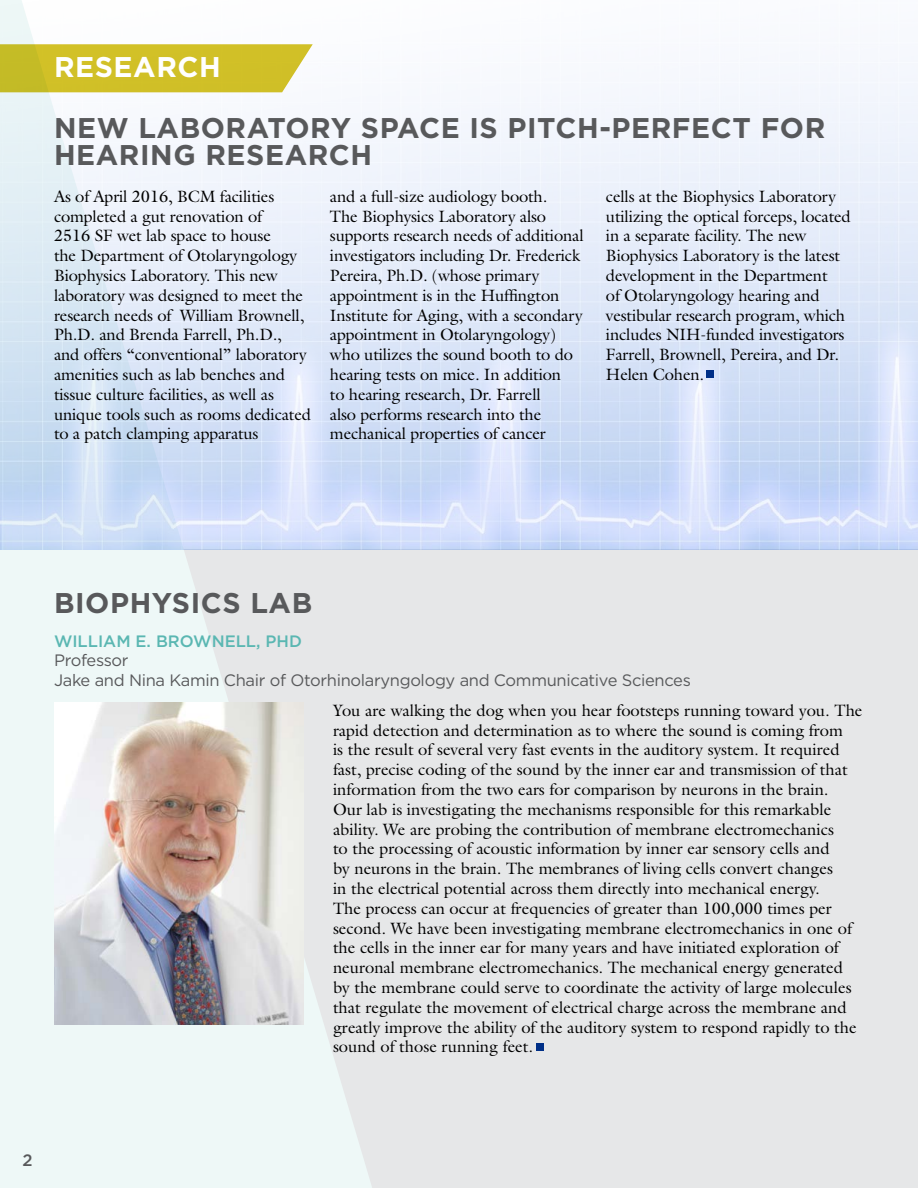
<style>
.page{position:relative;width:918px;height:1188px;background:#fff}
.page>*{position:absolute;margin:0;border:0;box-sizing:border-box;transform-origin:0 0}
.t1{font:700 28.5px/27px "Gotham";letter-spacing:.02em;color:#58595b}
.t2{font:700 28.5px "Gotham";letter-spacing:.02em;color:#fff}
.t3{font:16.5px/19.8px "Galliard";color:#000}
.t4{font:16.5px/19.5px "Gotham";letter-spacing:-.02em;color:#58595b}
.t5{font:500 16.5px "Gotham";color:#5ab7b2}
.t6{font:500 16.5px "Gotham";color:#58595b}
</style>
<div class="page">
<div style="left:0;top:550px;width:918px;height:638px;background:#e6e7e8"></div>
<svg style="left:0;top:550px;width:372px;height:638px;fill:#eef8f7"></svg>
<img style="left:54px;top:703px;width:250px;height:322px">
<div style="left:536px;top:1043px;width:8px;height:8px;background:#002f87"></div>
<img style="left:0;top:0;width:918px;height:550px">
<svg style="left:0;top:44px;width:313px;height:48px;background:#d1c232"></svg>
<div style="left:706px;top:370px;width:8px;height:8px;background:#002f87"></div>
<h1 class="t2" style="left:54px;top:48px;width:168px">RESEARCH</h1>
<h1 class="t1" style="left:54px;top:114px;width:773px">NEW LABORATORY SPACE IS PITCH-PERFECT FOR<br>HEARING RESEARCH</h1>
<p class="t3" style="left:54px;top:186px;width:259px">As of April 2016, BCM facilities completed a gut renovation of<br>2516 SF wet lab space to house<br>the Department of Otolaryngology Biophysics Laboratory. This new laboratory was designed to meet the research needs of William Brownell, Ph.D. and Brenda Farrell, Ph.D., and offers “conventional” laboratory amenities such as lab benches and tissue culture facilities, as well as unique tools such as rooms dedicated to a patch clamping apparatus</p>
<p class="t3" style="left:330px;top:186px;width:255px">and a full-size audiology booth.<br>The Biophysics Laboratory also supports research needs of additional investigators including Dr. Frederick Pereira, Ph.D. (whose primary appointment is in the Huffington Institute for Aging, with a secondary appointment in Otolaryngology) who utilizes the sound booth to do hearing tests on mice. In addition<br>to hearing research, Dr. Farrell<br>also performs research into the mechanical properties of cancer</p>
<p class="t3" style="left:606px;top:186px;width:246px">cells at the Biophysics Laboratory utilizing the optical forceps, located in a separate facility. The new<br>Biophysics Laboratory is the latest development in the Department<br>of Otolaryngology hearing and vestibular research program, which includes NIH-funded investigators<br>Farrell, Brownell, Pereira, and Dr.<br>Helen Cohen.</p>
<h1 class="t1" style="left:54px;top:589px;width:260px">BIOPHYSICS LAB</h1>
<p class="t5" style="left:54px;top:630px;width:250px">WILLIAM E. BROWNELL, PHD</p>
<p class="t4" style="left:54px;top:651px;width:638px">Professor<br>Jake and Nina Kamin Chair of Otorhinolaryngology and Communicative Sciences</p>
<p class="t3" style="left:333px;top:700px;width:531px">You are walking the dog when you hear footsteps running toward you. The rapid detection and determination as to where the sound is coming from<br>is the result of several very fast events in the auditory system. It required fast, precise coding of the sound by the inner ear and transmission of that information from the two ears for comparison by neurons in the brain.<br>Our lab is investigating the mechanisms responsible for this remarkable ability. We are probing the contribution of membrane electromechanics<br>to the processing of acoustic information by inner ear sensory cells and<br>by neurons in the brain. The membranes of living cells convert changes<br>in the electrical potential across them directly into mechanical energy.<br>The process can occur at frequencies of greater than 100,000 times per second. We have been investigating membrane electromechanics in one of the cells in the inner ear for many years and have initiated exploration of neuronal membrane electromechanics. The mechanical energy generated by the membrane could serve to coordinate the activity of large molecules that regulate the movement of electrical charge across the membrane and greatly improve the ability of the auditory system to respond rapidly to the sound of those running feet.</p>
<p class="t6" style="left:23px;top:1149px;width:12px">2</p>
</div>
